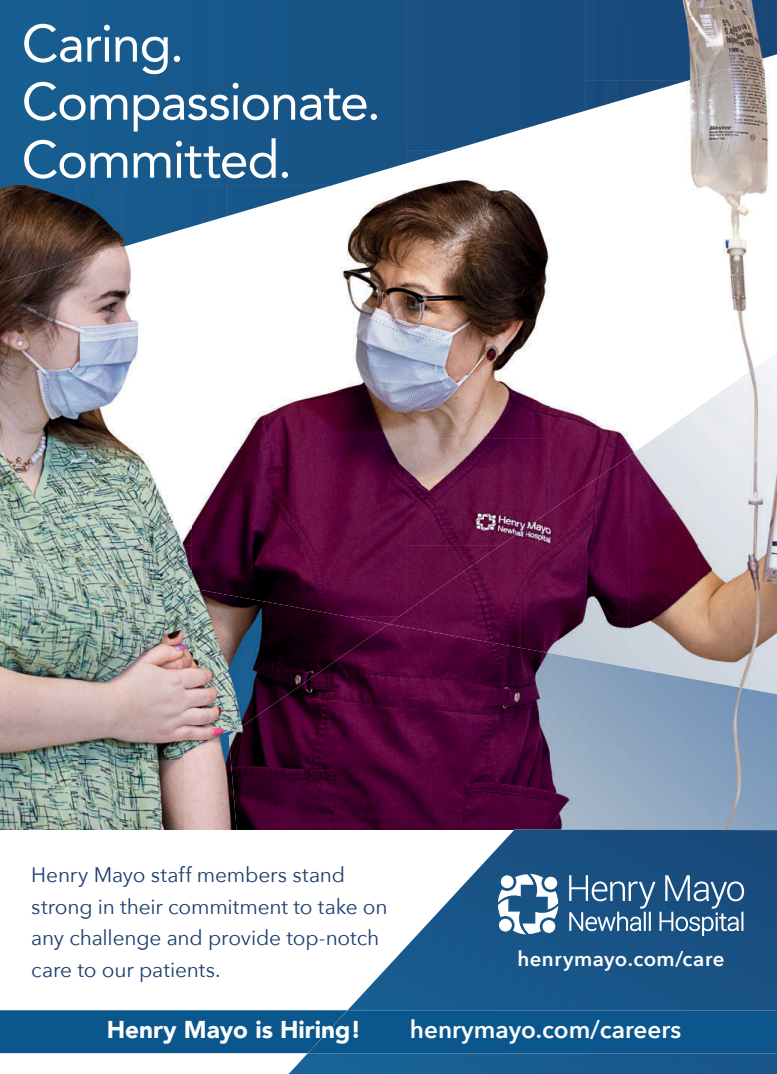
<style>
.page{position:relative;width:777px;height:1074px;background:#fff}
.page>*{position:absolute;margin:0;border:0;box-sizing:border-box;transform-origin:0 0}
.t1{font:52.2px/58px "Avenir";letter-spacing:-.025em;color:#fff}
.t2{font:600 24.3px "Avenir Next";color:#fff}
.t3{font:900 24.3px "Avenir";color:#fff}
.t4{font:20.9px/31.6px "Avenir Next";letter-spacing:-.01em;color:#1a3e6f}
.t5{font:600 20.4px "Avenir Next";letter-spacing:.025em;color:#fff}
</style>
<div class="page">
<img style="left:765px;top:81px;width:5px;height:112px">
<img style="left:689px;top:81px;width:76px;height:257px">
<img style="left:550px;top:406px;width:78px;height:68px">
<img style="left:407px;top:163px;width:143px;height:382px">
<img style="left:299px;top:192px;width:108px;height:420px">
<img style="left:192px;top:399px;width:107px;height:188px">
<img style="left:49px;top:248px;width:143px;height:333px">
<img style="left:0;top:289px;width:49px;height:261px">
<img style="left:549px;top:474px;width:45px;height:6px">
<img style="left:406px;top:545px;width:72px;height:55px">
<img style="left:478px;top:545px;width:13px;height:7px">
<img style="left:183px;top:581px;width:9px;height:6px">
<img style="left:0;top:550px;width:183px;height:280px">
<img style="left:183px;top:587px;width:137px;height:138px">
<img style="left:320px;top:612px;width:68px;height:43px">
<img style="left:320px;top:655px;width:16px;height:6px">
<img style="left:183px;top:725px;width:46px;height:105px">
<div style="left:0;top:0;width:407px;height:185px;background:#17588b"></div>
<img style="left:406px;top:0;width:179px;height:151px">
<img style="left:585px;top:0;width:192px;height:81px">
<img style="left:585px;top:80px;width:104px;height:31px">
<img style="left:406px;top:150px;width:45px;height:13px">
<img style="left:0;top:185px;width:120px;height:104px">
<img style="left:120px;top:185px;width:108px;height:63px">
<img style="left:227px;top:185px;width:106px;height:31px">
<img style="left:732px;top:338px;width:45px;height:322px">
<img style="left:698px;top:384px;width:34px;height:276px">
<img style="left:628px;top:408px;width:70px;height:252px">
<img style="left:594px;top:456px;width:35px;height:204px">
<img style="left:525px;top:480px;width:69px;height:180px">
<img style="left:491px;top:528px;width:35px;height:96px">
<img style="left:422px;top:552px;width:69px;height:72px">
<img style="left:388px;top:600px;width:35px;height:24px">
<img style="left:336px;top:624px;width:214px;height:206px">
<img style="left:550px;top:653px;width:36px;height:177px">
<img style="left:264px;top:661px;width:72px;height:169px">
<img style="left:586px;top:660px;width:191px;height:170px">
<img style="left:229px;top:711px;width:35px;height:119px">
<svg style="left:269px;top:830px;width:508px;height:244px"></svg>
<svg style="left:498px;top:874px;width:60px;height:60px"></svg>
<svg style="left:569px;top:875px;width:175px;height:61px;background:#46729a"></svg>
<div style="left:0;top:1010px;width:308px;height:43px;background:#0b578d"></div>
<div style="left:308px;top:1010px;width:469px;height:43px;background:#0b578d"></div>
<h1 class="t1" style="left:22px;top:13px;width:361px">Caring.<br>Compassionate.<br>Committed.</h1>
<p class="t4" style="left:31px;top:858px;width:358px">Henry Mayo staff members stand strong in their commitment to take on any challenge and provide top-notch care to our patients.</p>
<p class="t3" style="left:107px;top:1009px;width:256px">Henry Mayo is Hiring!</p>
<p class="t2" style="left:410px;top:1009px;width:273px">henrymayo.com/careers</p>
<p class="t5" style="left:517px;top:942px;width:209px">henrymayo.com/care</p>
</div>
